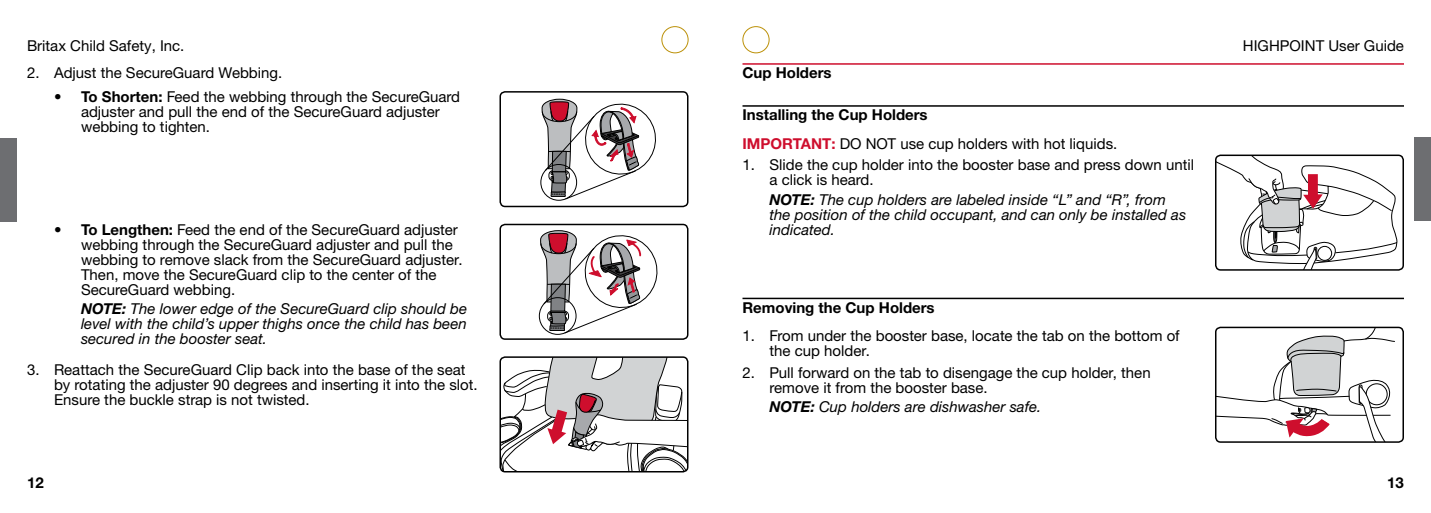
<style>
.page{position:relative;width:1431px;height:513px;background:#fff}
.page>*{position:absolute;margin:0;border:0;box-sizing:border-box;transform-origin:0 0}
.t1{font:15px/15px "Helvetica Neue LTW1 G";color:#000}
.t2{font:italic 15px/15px "Helvetica Neue LTW1 G";color:#000;text-align:justify}
.t3{font:700 15px "Helvetica Neue LTW1 G";color:#000}
.s1{font-weight:700}
.s2{font-weight:700;color:#ce0e2d}
</style>
<div class="page">
<div style="left:1414px;top:138px;width:17px;height:83px;background:#6d6e71"></div>
<div style="left:0;top:138px;width:17px;height:84px;background:#6d6e71"></div>
<div style="left:742px;top:26px;width:28px;height:27px;border:1px solid #bc9109;border-radius:50%"></div>
<div style="left:662px;top:26px;width:26px;height:27px;border:1px solid #bc9109;border-radius:50%"></div>
<div style="left:541px;top:164px;width:36px;height:37px;border:1px solid #000;border-radius:50%"></div>
<svg style="left:541px;top:98px;width:115px;height:102px"></svg>
<div style="left:499px;top:91px;width:189px;height:116px;border:2px solid #000;border-radius:5px"></div>
<div style="left:539px;top:297px;width:37px;height:38px;border:1px solid #000;border-radius:50%"></div>
<svg style="left:540px;top:230px;width:118px;height:104px"></svg>
<div style="left:499px;top:224px;width:189px;height:116px;border:2px solid #000;border-radius:5px"></div>
<div style="left:499px;top:356px;width:189px;height:117px;border:2px solid #000;border-radius:5px"></div>
<svg style="left:500px;top:357px;width:188px;height:115px"></svg>
<hr style="left:742px;top:63px;width:662px;height:2px;background:#ce0e2d">
<hr style="left:742px;top:105px;width:662px;height:2px;background:#000">
<hr style="left:742px;top:298px;width:662px;height:1px;background:#000">
<div style="left:1215px;top:327px;width:189px;height:116px;border:2px solid #000;border-radius:5px"></div>
<div style="left:1215px;top:155px;width:189px;height:116px;border:2px solid #000;border-radius:5px"></div>
<svg style="left:1216px;top:327px;width:183px;height:115px"></svg>
<svg style="left:1216px;top:155px;width:182px;height:115px"></svg>
<p class="t1" style="left:27px;top:39px;width:159px">Britax Child Safety, Inc.</p>
<p class="t1" style="left:1243px;top:39px;width:163px">HIGHPOINT User Guide</p>
<p class="t1" style="left:27px;top:65px;width:254px">2. Adjust the SecureGuard Webbing.</p>
<p class="t1" style="left:81px;top:89px;width:381px;text-indent:-27px"><span class="s1">• To Shorten:</span> Feed the webbing through the SecureGuard adjuster and pull the end of the SecureGuard adjuster webbing to tighten.</p>
<p class="t3" style="left:742px;top:64px;width:91px">Cup Holders</p>
<p class="t1" style="left:742px;top:101px;width:374px;line-height:28.5px"><span class="s1">Installing the Cup Holders<br></span><span class="s2">IMPORTANT:</span> DO NOT use cup holders with hot liquids.</p>
<p class="t1" style="left:770px;top:158px;width:426px;text-indent:-27px">1. Slide the cup holder into the booster base and press down until a click is heard.</p>
<p class="t2" style="left:770px;top:192px;width:418px;text-align:left"><span class="s1">NOTE:</span> The cup holders are labeled inside “L” and “R”, from the position of the child occupant, and can only be installed as indicated.</p>
<p class="t1" style="left:81px;top:222px;width:381px;text-indent:-27px"><span class="s1">• To Lengthen:</span> Feed the end of the SecureGuard adjuster webbing through the SecureGuard adjuster and pull the webbing to remove slack from the SecureGuard adjuster.<br>Then, move the SecureGuard clip to the center of the SecureGuard webbing.</p>
<p class="t2" style="left:81px;top:301px;width:388px"><span class="s1">NOTE:</span> The lower edge of the SecureGuard clip should be level with the child’s upper thighs once the child has been secured in the booster seat.</p>
<p class="t1" style="left:54px;top:362px;width:423px;text-indent:-27px">3. Reattach the SecureGuard Clip back into the base of the seat by rotating the adjuster 90 degrees and inserting it into the slot.<br>Ensure the buckle strap is not twisted.</p>
<p class="t3" style="left:742px;top:298px;width:194px">Removing the Cup Holders</p>
<p class="t1" style="left:770px;top:328px;width:412px;text-indent:-27px">1. From under the booster base, locate the tab on the bottom of the cup holder.</p>
<p class="t1" style="left:770px;top:365px;width:383px;text-indent:-27px">2. Pull forward on the tab to disengage the cup holder, then remove it from the booster base.</p>
<p class="t2" style="left:770px;top:399px;width:273px"><span class="s1">NOTE:</span> Cup holders are dishwasher safe.</p>
<p class="t3" style="left:27px;top:474px;width:18px">12</p>
<p class="t3" style="left:1387px;top:474px;width:18px">13</p>
</div>
